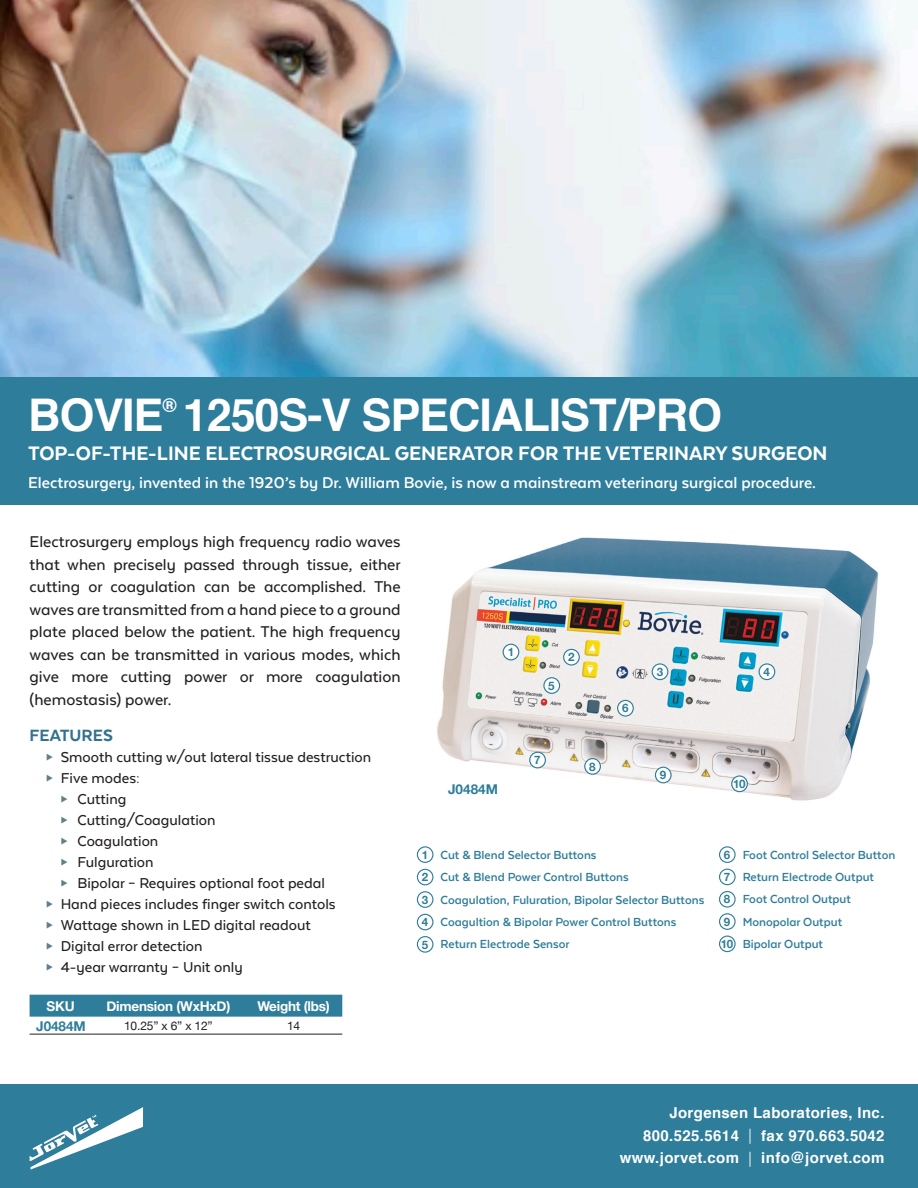
<style>
.page{position:relative;width:918px;height:1188px;background:#fff}
.page>*{position:absolute;margin:0;border:0;box-sizing:border-box;transform-origin:0 0}
.t1{font:700 45px "Helvetica";letter-spacing:-.025em;color:#fff}
.t2{font:800 22.5px "Texta Alt";color:#fff}
.t3{font:700 19.2px "Helvetica";color:#fff}
.t4{font:800 18.75px "Texta Alt";color:#347191}
.t5{font:500 18px/22.5px "Texta Alt";color:#231f20;text-align:justify}
.t6{font:700 18px "Texta Alt";color:#fff}
.t7{font:500 16.5px "Texta Alt";color:#231f20}
.t8{font:700 15px "Helvetica";letter-spacing:.025em;color:#fff}
.t9{font:700 13.5px "Texta Alt";color:#2e7d9a}
.t10{font:700 13.5px "Helvetica Neue";letter-spacing:-.015em;color:#fff}
.text_optima{font:700 13.5px "Helvetica Neue";letter-spacing:-.005em;color:#2e7d9a}
.t11{font:12px "Helvetica Neue";letter-spacing:-.01em;color:#231f20}
.t12{font:700 11.7px "Helvetica Neue";color:#2e7d9a}
.t13{font:700 11.55px "Helvetica Neue";color:#2e7d9a}
.s1{color:#5e808c}
.s2{font-weight:300}
</style>
<div class="page">
<img style="left:437px;top:537px;width:441px;height:264px">
<img style="left:0;top:0;width:918px;height:377px">
<div style="left:0;top:377px;width:918px;height:127px;background:#2e7d9a"></div>
<div style="left:0;top:1084px;width:918px;height:104px;background:#2e7d9a"></div>
<svg style="left:30px;top:1107px;width:113px;height:63px"></svg>
<div style="left:30px;top:995px;width:312px;height:22px;background:#2e7d9a"></div>
<hr style="left:30px;top:1034px;width:62px;height:1px;background:#231f20">
<hr style="left:92px;top:1034px;width:153px;height:1px;background:#231f20">
<hr style="left:245px;top:1034px;width:97px;height:1px;background:#231f20">
<div style="left:417px;top:846px;width:16px;height:17px;border:1px solid #2e7d9a;border-radius:50%"></div>
<div style="left:417px;top:869px;width:16px;height:16px;border:1px solid #2e7d9a;border-radius:50%"></div>
<div style="left:417px;top:891px;width:16px;height:17px;border:1px solid #2e7d9a;border-radius:50%"></div>
<div style="left:417px;top:914px;width:16px;height:16px;border:1px solid #2e7d9a;border-radius:50%"></div>
<div style="left:417px;top:936px;width:16px;height:17px;border:1px solid #2e7d9a;border-radius:50%"></div>
<div style="left:719px;top:846px;width:17px;height:17px;border:1px solid #2e7d9a;border-radius:50%"></div>
<div style="left:719px;top:891px;width:17px;height:17px;border:1px solid #2e7d9a;border-radius:50%"></div>
<div style="left:719px;top:869px;width:17px;height:16px;border:1px solid #2e7d9a;border-radius:50%"></div>
<div style="left:719px;top:913px;width:17px;height:17px;border:1px solid #2e7d9a;border-radius:50%"></div>
<div style="left:719px;top:936px;width:17px;height:16px;border:1px solid #2e7d9a;border-radius:50%"></div>
<div style="left:503px;top:644px;width:16px;height:16px;background:#fff;border-radius:50%"></div>
<div style="left:503px;top:644px;width:16px;height:16px;border:1px solid #2e7d9a;border-radius:50%"></div>
<div style="left:564px;top:649px;width:15px;height:16px;background:#fff;border-radius:50%"></div>
<div style="left:563px;top:649px;width:17px;height:17px;border:1px solid #2e7d9a;border-radius:50%"></div>
<div style="left:652px;top:664px;width:16px;height:16px;background:#fff;border-radius:50%"></div>
<div style="left:652px;top:663px;width:16px;height:17px;border:1px solid #2e7d9a;border-radius:50%"></div>
<div style="left:544px;top:678px;width:16px;height:15px;background:#fff;border-radius:50%"></div>
<div style="left:543px;top:677px;width:17px;height:17px;border:1px solid #2e7d9a;border-radius:50%"></div>
<div style="left:655px;top:767px;width:16px;height:16px;background:#fff;border-radius:50%"></div>
<div style="left:655px;top:767px;width:17px;height:16px;border:1px solid #2e7d9a;border-radius:50%"></div>
<div style="left:585px;top:759px;width:15px;height:15px;background:#fff;border-radius:50%"></div>
<div style="left:584px;top:758px;width:17px;height:17px;border:1px solid #2e7d9a;border-radius:50%"></div>
<div style="left:530px;top:752px;width:15px;height:16px;background:#fff;border-radius:50%"></div>
<div style="left:529px;top:752px;width:17px;height:16px;border:1px solid #2e7d9a;border-radius:50%"></div>
<div style="left:618px;top:700px;width:15px;height:16px;background:#fff;border-radius:50%"></div>
<div style="left:617px;top:700px;width:17px;height:17px;border:1px solid #2e7d9a;border-radius:50%"></div>
<div style="left:732px;top:776px;width:15px;height:16px;background:#fff;border-radius:50%"></div>
<div style="left:731px;top:775px;width:17px;height:17px;border:1px solid #2e7d9a;border-radius:50%"></div>
<div style="left:759px;top:664px;width:16px;height:16px;background:#fff;border-radius:50%"></div>
<div style="left:759px;top:663px;width:16px;height:17px;border:1px solid #2e7d9a;border-radius:50%"></div>
<p class="t1" style="left:28px;top:378px;width:696px">BOVIE 1250S-V SPECIALIST/PRO</p>
<p class="t3" style="left:163px;top:390px;width:16px">®</p>
<p class="t2" style="left:28px;top:442px;width:801px">TOP-OF-THE-LINE ELECTROSURGICAL GENERATOR FOR THE VETERINARY SURGEON</p>
<p class="t6" style="left:28px;top:473px;width:789px">Electrosurgery, invented in the 1920’s by Dr. William Bovie, is now a mainstream veterinary surgical procedure.</p>
<p class="t5" style="left:30px;top:530px;width:373px">Electrosurgery employs high frequency radio waves that when precisely passed through tissue, either cutting or coagulation can be accomplished. The waves are transmitted from a hand piece to a ground plate placed below the patient. The high frequency waves can be transmitted in various modes, which give more cutting power or more coagulation (hemostasis) power.</p>
<p class="t4" style="left:30px;top:725px;width:85px">FEATURES</p>
<p class="t7" style="left:46px;top:748px;width:327px"><span class="s1">◆</span> Smooth cutting w/out lateral tissue destruction</p>
<p class="t7" style="left:46px;top:769px;width:95px"><span class="s1">◆</span> Five modes:</p>
<p class="t7" style="left:61px;top:790px;width:67px"><span class="s1">◆</span> Cutting</p>
<p class="t7" style="left:61px;top:811px;width:156px"><span class="s1">◆</span> Cutting/Coagulation</p>
<p class="t7" style="left:61px;top:832px;width:99px"><span class="s1">◆</span> Coagulation</p>
<p class="t7" style="left:61px;top:853px;width:94px"><span class="s1">◆</span> Fulguration</p>
<p class="t7" style="left:61px;top:874px;width:266px"><span class="s1">◆</span> Bipolar – Requires optional foot pedal</p>
<p class="t7" style="left:46px;top:895px;width:291px"><span class="s1">◆</span> Hand pieces includes finger switch contols</p>
<p class="t7" style="left:46px;top:916px;width:266px"><span class="s1">◆</span> Wattage shown in LED digital readout</p>
<p class="t7" style="left:46px;top:937px;width:158px"><span class="s1">◆</span> Digital error detection</p>
<p class="t7" style="left:46px;top:958px;width:198px"><span class="s1">◆</span> 4-year warranty – Unit only</p>
<p class="t10" style="left:47px;top:997px;width:30px">SKU</p>
<p class="t10" style="left:106px;top:997px;width:125px">Dimension (WxHxD)</p>
<p class="t10" style="left:257px;top:997px;width:74px">Weight (lbs)</p>
<p class="text_optima" style="left:36px;top:1018px;width:51px">J0484M</p>
<p class="t11" style="left:124px;top:1019px;width:90px">10.25” x 6” x 12”</p>
<p class="t11" style="left:287px;top:1019px;width:15px">14</p>
<p class="t12" style="left:508px;top:645px;width:8px">1</p>
<p class="t12" style="left:548px;top:678px;width:8px">5</p>
<p class="t12" style="left:568px;top:650px;width:8px">2</p>
<p class="text_optima" style="left:448px;top:781px;width:51px">J0484M</p>
<p class="t12" style="left:534px;top:753px;width:8px">7</p>
<p class="t12" style="left:589px;top:759px;width:8px">8</p>
<p class="t12" style="left:622px;top:701px;width:8px">6</p>
<p class="t12" style="left:657px;top:665px;width:8px">3</p>
<p class="t12" style="left:660px;top:768px;width:8px">9</p>
<p class="t12" style="left:763px;top:665px;width:8px">4</p>
<p class="t12" style="left:733px;top:777px;width:14px">10</p>
<p class="t13" style="left:422px;top:848px;width:8px">1</p>
<p class="t13" style="left:422px;top:870px;width:8px">2</p>
<p class="t13" style="left:422px;top:892px;width:8px">3</p>
<p class="t13" style="left:422px;top:915px;width:8px">4</p>
<p class="t13" style="left:422px;top:937px;width:8px">5</p>
<p class="t9" style="left:441px;top:848px;width:157px">Cut &amp; Blend Selector Buttons</p>
<p class="t9" style="left:441px;top:870px;width:190px">Cut &amp; Blend Power Control Buttons</p>
<p class="t9" style="left:441px;top:893px;width:265px">Coagulation, Fuluration, Bipolar Selector Buttons</p>
<p class="t9" style="left:441px;top:915px;width:237px">Coagultion &amp; Bipolar Power Control Buttons</p>
<p class="t9" style="left:441px;top:937px;width:130px">Return Electrode Sensor</p>
<p class="t13" style="left:724px;top:848px;width:8px">6</p>
<p class="t13" style="left:724px;top:892px;width:8px">8</p>
<p class="t13" style="left:724px;top:870px;width:8px">7</p>
<p class="t13" style="left:724px;top:914px;width:8px">9</p>
<p class="t13" style="left:721px;top:937px;width:14px">10</p>
<p class="t9" style="left:743px;top:848px;width:154px">Foot Control Selector Button</p>
<p class="t9" style="left:743px;top:892px;width:110px">Foot Control Output</p>
<p class="t9" style="left:743px;top:870px;width:133px">Return Electrode Output</p>
<p class="t9" style="left:743px;top:915px;width:101px">Monopolar Output</p>
<p class="t9" style="left:743px;top:937px;width:82px">Bipolar Output</p>
<p class="t8" style="left:669px;top:1101px;width:217px">Jorgensen Laboratories, Inc.</p>
<p class="t8" style="left:643px;top:1123px;width:243px">800.525.5614 <span class="s2">|</span> fax 970.663.5042</p>
<p class="t8" style="left:620px;top:1146px;width:266px">www.jorvet.com <span class="s2">|</span> info@jorvet.com</p>
</div>
